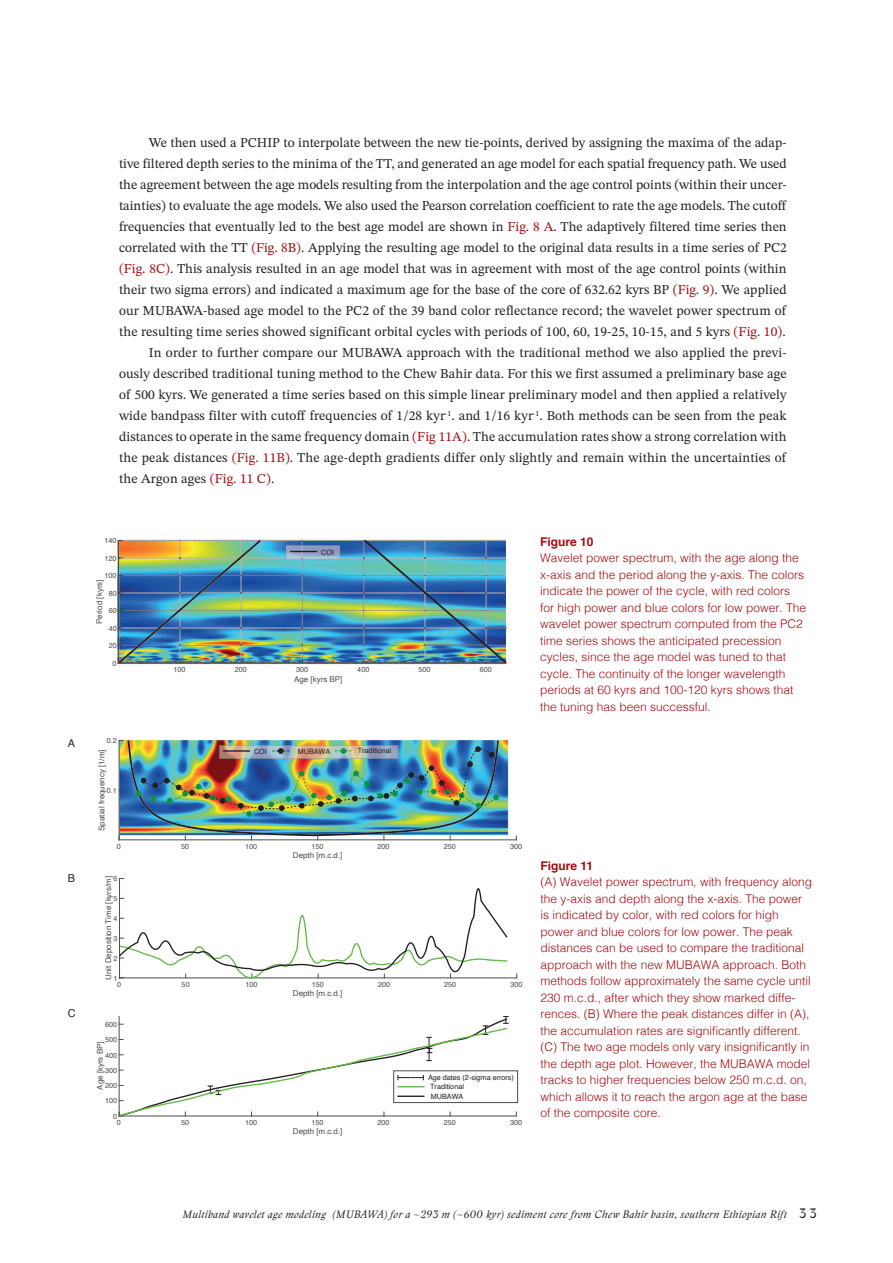
<style>
.page{position:relative;width:893px;height:1263px;background:#fff}
.page>*{position:absolute;margin:0;border:0;box-sizing:border-box;transform-origin:0 0}
.t1{font:13.5px "STIX Two Math";color:#231f20}
.t2{font:300 12px/16.5px "Helvetica";color:#a50a11}
.t3{font:700 12px "Helvetica";color:#a50a11}
.t4{font:10.8px "Helvetica";color:#231f20}
.t5{font:italic 10.5px "Stanley";letter-spacing:.03em;color:#231f20}
.t6{font:7.95px "Helvetica";color:#4b4c4d}
.t7{font:7.2px "Helvetica";color:#4b4c4d}
.t8{font:7.2px/9.4px "Helvetica";color:#231f20}
.s1{color:#a50a11}
.s2{font-style:normal;font-size:13.5px}
</style>
<div class="page">
<img style="left:117px;top:539px;width:245px;height:126px">
<img style="left:261px;top:662px;width:101px;height:1px">
<img style="left:302px;top:559px;width:1px;height:100px">
<img style="left:261px;top:645px;width:101px;height:1px">
<img style="left:261px;top:627px;width:101px;height:1px">
<img style="left:261px;top:610px;width:101px;height:1px">
<img style="left:261px;top:592px;width:101px;height:1px">
<img style="left:261px;top:575px;width:101px;height:1px">
<img style="left:261px;top:557px;width:101px;height:1px">
<img style="left:261px;top:540px;width:101px;height:1px">
<img style="left:362px;top:539px;width:145px;height:126px">
<hr style="left:119px;top:663px;width:386px;height:1px;background:#4b4c4d">
<img style="left:118px;top:540px;width:143px;height:124px">
<img style="left:286px;top:546px;width:54px;height:13px">
<svg style="left:290px;top:540px;width:27px;height:19px"></svg>
<img style="left:118px;top:739px;width:401px;height:378px">
<hr style="left:119px;top:839px;width:397px;height:1px;background:#4b4c4d">
<hr style="left:119px;top:1116px;width:397px;height:1px;background:#4b4c4d">
<hr style="left:120px;top:978px;width:397px;height:1px;background:#4b4c4d">
<svg style="left:118px;top:877px;width:391px;height:102px"></svg>
<div style="left:393px;top:1070px;width:125px;height:33px;border:1px solid #4b4c4d"></div>
<svg style="left:118px;top:1016px;width:391px;height:101px"></svg>
<img style="left:119px;top:740px;width:380px;height:100px">
<p class="t4" style="left:68px;top:735px;width:9px">A</p>
<p class="t4" style="left:68px;top:870px;width:9px">B</p>
<p class="t4" style="left:68px;top:1005px;width:9px">C</p>
<p class="t1" style="left:149px;top:134px;width:639px">We then used a PCHIP to interpolate between the new tie-points, derived by assigning the maxima of the adap-</p>
<p class="t1" style="left:119px;top:155px;width:669px">tive filtered depth series to the minima of the TT, and generated an age model for each spatial frequency path. We used</p>
<p class="t1" style="left:119px;top:176px;width:669px">the agreement between the age models resulting from the interpolation and the age control points (within their uncer-</p>
<p class="t1" style="left:119px;top:197px;width:668px">tainties) to evaluate the age models. We also used the Pearson correlation coefficient to rate the age models. The cutoff</p>
<p class="t1" style="left:119px;top:218px;width:669px">frequencies that eventually led to the best age model are shown in <span class="s1">Fig. 8 A</span>. The adaptively filtered time series then</p>
<p class="t1" style="left:119px;top:239px;width:669px">correlated with the TT <span class="s1">(Fig. 8B)</span>. Applying the resulting age model to the original data results in a time series of PC2</p>
<p class="t1" style="left:119px;top:260px;width:669px"><span class="s1">(Fig. 8C)</span>. This analysis resulted in an age model that was in agreement with most of the age control points (within</p>
<p class="t1" style="left:119px;top:281px;width:669px">their two sigma errors) and indicated a maximum age for the base of the core of 632.62 kyrs BP <span class="s1">(Fig. 9)</span>. We applied</p>
<p class="t1" style="left:119px;top:302px;width:668px">our MUBAWA-based age model to the PC2 of the 39 band color reflectance record; the wavelet power spectrum of</p>
<p class="t1" style="left:119px;top:324px;width:668px">the resulting time series showed significant orbital cycles with periods of 100, 60, 19-25, 10-15, and 5 kyrs <span class="s1">(Fig. 10)</span>.</p>
<p class="t1" style="left:149px;top:345px;width:639px">In order to further compare our MUBAWA approach with the traditional method we also applied the previ-</p>
<p class="t1" style="left:119px;top:366px;width:669px">ously described traditional tuning method to the Chew Bahir data. For this we first assumed a preliminary base age</p>
<p class="t1" style="left:119px;top:387px;width:669px">of 500 kyrs. We generated a time series based on this simple linear preliminary model and then applied a relatively</p>
<p class="t1" style="left:119px;top:408px;width:669px">wide bandpass filter with cutoff frequencies of 1/28 kyr<sup>-1</sup>. and 1/16 kyr<sup>-1</sup>. Both methods can be seen from the peak</p>
<p class="t1" style="left:119px;top:428px;width:669px">distances to operate in the same frequency domain <span class="s1">(Fig 11A)</span>. The accumulation rates show a strong correlation with</p>
<p class="t1" style="left:119px;top:449px;width:668px">the peak distances <span class="s1">(Fig. 11B)</span>. The age-depth gradients differ only slightly and remain within the uncertainties of</p>
<p class="t1" style="left:119px;top:470px;width:157px">the Argon ages <span class="s1">(Fig. 11 C)</span>.</p>
<p class="t7" style="left:104px;top:535px;width:14px">140</p>
<p class="t7" style="left:104px;top:553px;width:14px">120</p>
<p class="t7" style="left:104px;top:570px;width:14px">100</p>
<p class="t6" style="left:93px;top:624px;width:46px;rotate:-90deg">Period [kyrs]</p>
<p class="t7" style="left:109px;top:588px;width:10px">80</p>
<p class="t7" style="left:109px;top:605px;width:10px">60</p>
<p class="t7" style="left:109px;top:622px;width:10px">40</p>
<p class="t7" style="left:109px;top:640px;width:10px">20</p>
<p class="t7" style="left:113px;top:657px;width:6px">0</p>
<p class="t7" style="left:107px;top:735px;width:12px">0.2</p>
<p class="t6" style="left:96px;top:831px;width:83px;rotate:-90deg">Spatial frequency [1/m]</p>
<p class="t7" style="left:107px;top:785px;width:12px">0.1</p>
<p class="t8" style="left:321px;top:548px;width:14px">COI</p>
<p class="t7" style="left:173px;top:663px;width:14px">100</p>
<p class="t7" style="left:235px;top:663px;width:14px">200</p>
<p class="t7" style="left:296px;top:663px;width:14px">300</p>
<p class="t7" style="left:357px;top:663px;width:14px">400</p>
<p class="t7" style="left:419px;top:663px;width:14px">500</p>
<p class="t7" style="left:480px;top:663px;width:14px">600</p>
<p class="t6" style="left:294px;top:673px;width:50px">Age [kyrs BP]</p>
<p class="t8" style="left:254px;top:747px;width:14px">COI</p>
<p class="t8" style="left:298px;top:747px;width:34px">MUBAWA</p>
<p class="t8" style="left:358px;top:746px;width:35px">Traditional</p>
<p class="t7" style="left:117px;top:840px;width:6px">0</p>
<p class="t7" style="left:181px;top:840px;width:10px">50</p>
<p class="t7" style="left:245px;top:840px;width:14px">100</p>
<p class="t7" style="left:311px;top:840px;width:14px">150</p>
<p class="t7" style="left:378px;top:840px;width:14px">200</p>
<p class="t7" style="left:444px;top:840px;width:14px">250</p>
<p class="t7" style="left:510px;top:840px;width:14px">300</p>
<p class="t6" style="left:293px;top:849px;width:51px">Depth [m.c.d.]</p>
<p class="t7" style="left:114px;top:873px;width:6px">6</p>
<p class="t6" style="left:102px;top:980px;width:105px;rotate:-90deg">Unit Deposition Time [kyrs/m]</p>
<p class="t7" style="left:114px;top:893px;width:6px">5</p>
<p class="t7" style="left:114px;top:913px;width:6px">4</p>
<p class="t7" style="left:114px;top:933px;width:6px">3</p>
<p class="t7" style="left:114px;top:953px;width:6px">2</p>
<p class="t7" style="left:114px;top:972px;width:6px">1</p>
<p class="t7" style="left:117px;top:978px;width:6px">0</p>
<p class="t7" style="left:182px;top:978px;width:10px">50</p>
<p class="t7" style="left:246px;top:978px;width:14px">100</p>
<p class="t7" style="left:312px;top:978px;width:14px">150</p>
<p class="t7" style="left:378px;top:978px;width:14px">200</p>
<p class="t7" style="left:444px;top:978px;width:14px">250</p>
<p class="t7" style="left:510px;top:978px;width:14px">300</p>
<p class="t7" style="left:105px;top:1019px;width:14px">600</p>
<p class="t7" style="left:105px;top:1034px;width:14px">500</p>
<p class="t6" style="left:94px;top:1090px;width:50px;rotate:-90deg">Age [kyrs BP]</p>
<p class="t7" style="left:105px;top:1049px;width:14px">400</p>
<p class="t7" style="left:105px;top:1065px;width:14px">300</p>
<p class="t7" style="left:105px;top:1080px;width:14px">200</p>
<p class="t7" style="left:105px;top:1095px;width:14px">100</p>
<p class="t6" style="left:293px;top:987px;width:51px">Depth [m.c.d.]</p>
<p class="t8" style="left:428px;top:1073px;width:87px">Age dates (2-sigma errors)</p>
<p class="t8" style="left:430px;top:1082px;width:35px">Traditional<br>MUBAWA</p>
<p class="t7" style="left:113px;top:1110px;width:6px">0</p>
<p class="t7" style="left:117px;top:1116px;width:6px">0</p>
<p class="t7" style="left:181px;top:1116px;width:10px">50</p>
<p class="t7" style="left:245px;top:1116px;width:14px">100</p>
<p class="t7" style="left:311px;top:1116px;width:14px">150</p>
<p class="t7" style="left:378px;top:1116px;width:14px">200</p>
<p class="t7" style="left:444px;top:1116px;width:14px">250</p>
<p class="t7" style="left:510px;top:1116px;width:14px">300</p>
<p class="t6" style="left:293px;top:1125px;width:51px">Depth [m.c.d.]</p>
<p class="t3" style="left:540px;top:532px;width:55px">Figure 10</p>
<p class="t2" style="left:540px;top:549px;width:268px">Wavelet power spectrum, with the age along the x-axis and the period along the y-axis. The colors indicate the power of the cycle, with red colors for high power and blue colors for low power. The wavelet power spectrum computed from the PC2 time series shows the anticipated precession cycles, since the age model was tuned to that cycle. The continuity of the longer wavelength periods at 60 kyrs and 100-120 kyrs shows that the tuning has been successful.</p>
<p class="t3" style="left:541px;top:856px;width:54px">Figure 11</p>
<p class="t2" style="left:541px;top:873px;width:273px">(A) Wavelet power spectrum, with frequency along the y-axis and depth along the x-axis. The power is indicated by color, with red colors for high power and blue colors for low power. The peak distances can be used to compare the traditional approach with the new MUBAWA approach. Both methods follow approximately the same cycle until 230 m.c.d., after which they show marked diffe&shy;rences. (B) Where the peak distances differ in (A), the accumulation rates are significantly different. (C) The two age models only vary insignificantly in the depth age plot. However, the MUBAWA model tracks to higher frequencies below 250 m.c.d. on, which allows it to reach the argon age at the base of the composite core.</p>
<p class="t5" style="left:183px;top:1207px;width:635px">Multiband wavelet age modeling (MUBAWA) for a ~293 m (~600 kyr) sediment core from Chew Bahir basin, southern Ethiopian Rift <span class="s2">3 3</span></p>
</div>
